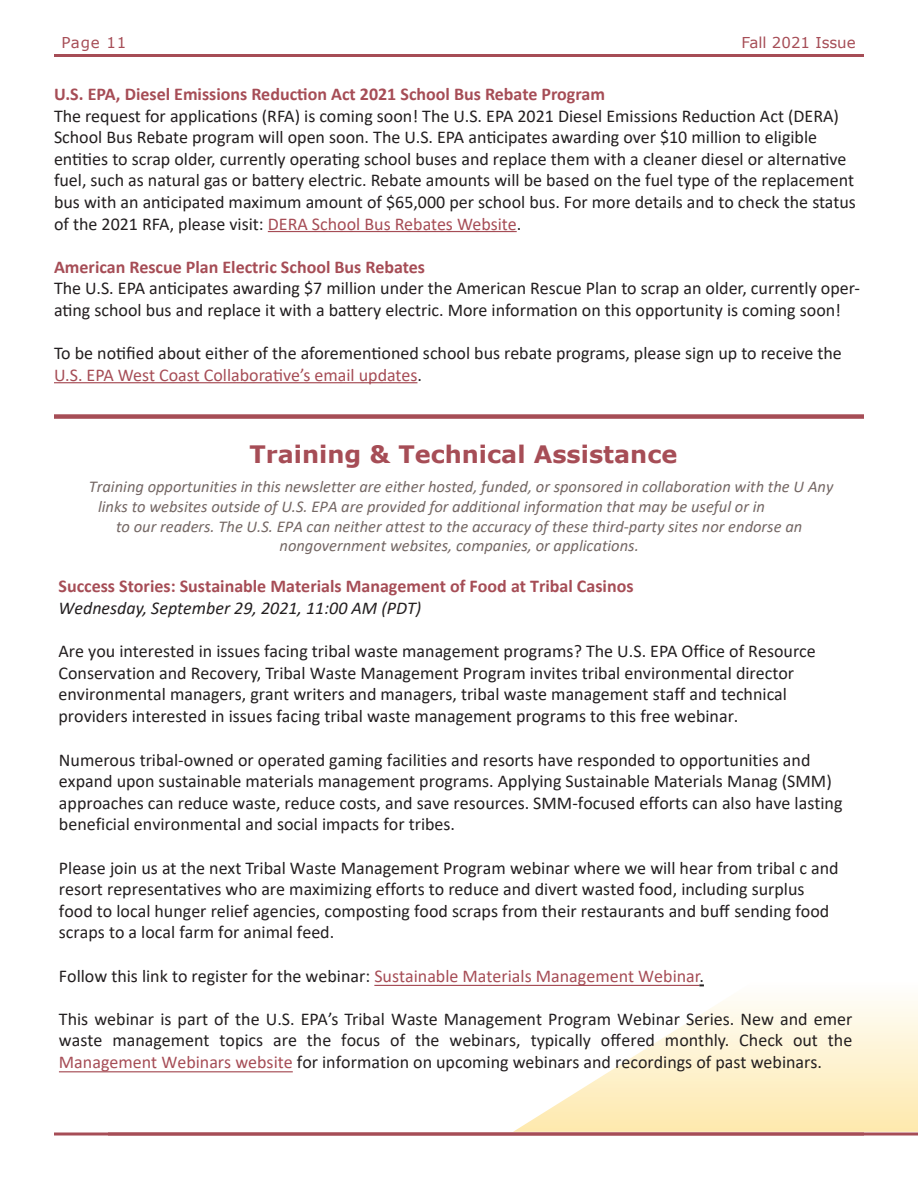
<style>
.page{position:relative;width:918px;height:1188px;background:#fff}
.page>*{position:absolute;margin:0;border:0;box-sizing:border-box;transform-origin:0 0}
.t1{font:700 24px "Verdana";color:#a64d56}
.t2{font:18px/21.6px "Calibri";color:#231f20}
.t3{font:700 18px "Calibri";color:#a64d56}
.t4{font:italic 18px "Calibri";color:#231f20}
.t5{font:italic 16.5px "Calibri";color:#746764}
.t6{font:15px "Verdana";color:#a64d56}
.s1{color:#a64d56}
</style>
<div class="page">
<svg style="left:54px;top:1132px;width:810px;height:4px"></svg>
<hr style="left:54px;top:54px;width:810px;height:3px;background:#a64d56">
<svg style="left:513px;top:984px;width:405px;height:148px"></svg>
<hr style="left:108px;top:1133px;width:810px;height:3px;background:#a64d56">
<hr style="left:268px;top:231px;width:249px;height:1px;background:#a64d56">
<hr style="left:54px;top:382px;width:363px;height:1px;background:#a64d56">
<div style="left:54px;top:414px;width:810px;height:5px;background:#a64d56"></div>
<hr style="left:374px;top:985px;width:325px;height:1px;background:#a64d56">
<hr style="left:59px;top:1071px;width:234px;height:1px;background:#a64d56">
<p class="t6" style="left:62px;top:32px;width:66px">Page 11</p>
<p class="t6" style="left:742px;top:32px;width:116px">Fall 2021 Issue</p>
<p class="t3" style="left:54px;top:81px;width:553px">U.S. EPA, Diesel Emissions Reduction Act 2021 School Bus Rebate Program</p>
<p class="t2" style="left:54px;top:104px;width:803px">The request for applications (RFA) is coming soon! The U.S. EPA 2021 Diesel Emissions Reduction Act (DERA)<br>School Bus Rebate program will open soon. The U.S. EPA anticipates awarding over $10 million to eligible entities to scrap older, currently operating school buses and replace them with a cleaner diesel or alternative fuel, such as natural gas or battery electric. Rebate amounts will be based on the fuel type of the replacement bus with an anticipated maximum amount of $65,000 per school bus. For more details and to check the status of the 2021 RFA, please visit: <span class="s1">DERA School Bus Rebates Website</span>.</p>
<p class="t3" style="left:54px;top:254px;width:373px">American Rescue Plan Electric School Bus Rebates</p>
<p class="t2" style="left:54px;top:277px;width:808px">The U.S. EPA anticipates awarding $7 million under the American Rescue Plan to scrap an older, currently oper&shy;ating school bus and replace it with a battery electric. More information on this opportunity is coming soon!</p>
<p class="t2" style="left:54px;top:342px;width:789px">To be notified about either of the aforementioned school bus rebate programs, please sign up to receive the<br><span class="s1">U.S. EPA West Coast Collaborative’s email updates</span>.</p>
<h1 class="t1" style="left:250px;top:438px;width:429px">Training &amp; Technical Assistance</h1>
<p class="t5" style="left:89px;top:475px;width:746px">Training opportunities in this newsletter are either hosted, funded, or sponsored in collaboration with the U Any</p>
<p class="t5" style="left:98px;top:495px;width:669px">links to websites outside of U.S. EPA are provided for additional information that may be useful or in</p>
<p class="t5" style="left:116px;top:515px;width:688px">to our readers. The U.S. EPA can neither attest to the accuracy of these third-party sites nor endorse an</p>
<p class="t5" style="left:280px;top:535px;width:361px">nongovernment websites, companies, or applications.</p>
<p class="t3" style="left:59px;top:574px;width:577px">Success Stories: Sustainable Materials Management of Food at Tribal Casinos</p>
<p class="t4" style="left:59px;top:596px;width:364px">Wednesday, September 29, 2021, 11:00 AM (PDT)</p>
<p class="t2" style="left:59px;top:640px;width:759px">Are you interested in issues facing tribal waste management programs? The U.S. EPA Office of Resource Conservation and Recovery, Tribal Waste Management Program invites tribal environmental director environmental managers, grant writers and managers, tribal waste management staff and technical providers interested in issues facing tribal waste management programs to this free webinar.</p>
<p class="t2" style="left:59px;top:748px;width:785px">Numerous tribal-owned or operated gaming facilities and resorts have responded to opportunities and expand upon sustainable materials management programs. Applying Sustainable Materials Manag (SMM) approaches can reduce waste, reduce costs, and save resources. SMM-focused efforts can also have lasting beneficial environmental and social impacts for tribes.</p>
<p class="t2" style="left:59px;top:856px;width:781px">Please join us at the next Tribal Waste Management Program webinar where we will hear from tribal c and resort representatives who are maximizing efforts to reduce and divert wasted food, including surplus food to local hunger relief agencies, composting food scraps from their restaurants and buff sending food scraps to a local farm for animal feed.</p>
<p class="t2" style="left:59px;top:964px;width:646px">Follow this link to register for the webinar: <span class="s1">Sustainable Materials Management Webinar</span>.</p>
<p class="t2" style="left:59px;top:1008px;width:795px;text-align:justify">This webinar is part of the U.S. EPA’s Tribal Waste Management Program Webinar Series. New and emer waste management topics are the focus of the webinars, typically offered monthly. Check out the <span class="s1">Management Webinars website</span> for information on upcoming webinars and recordings of past webinars.</p>
</div>
